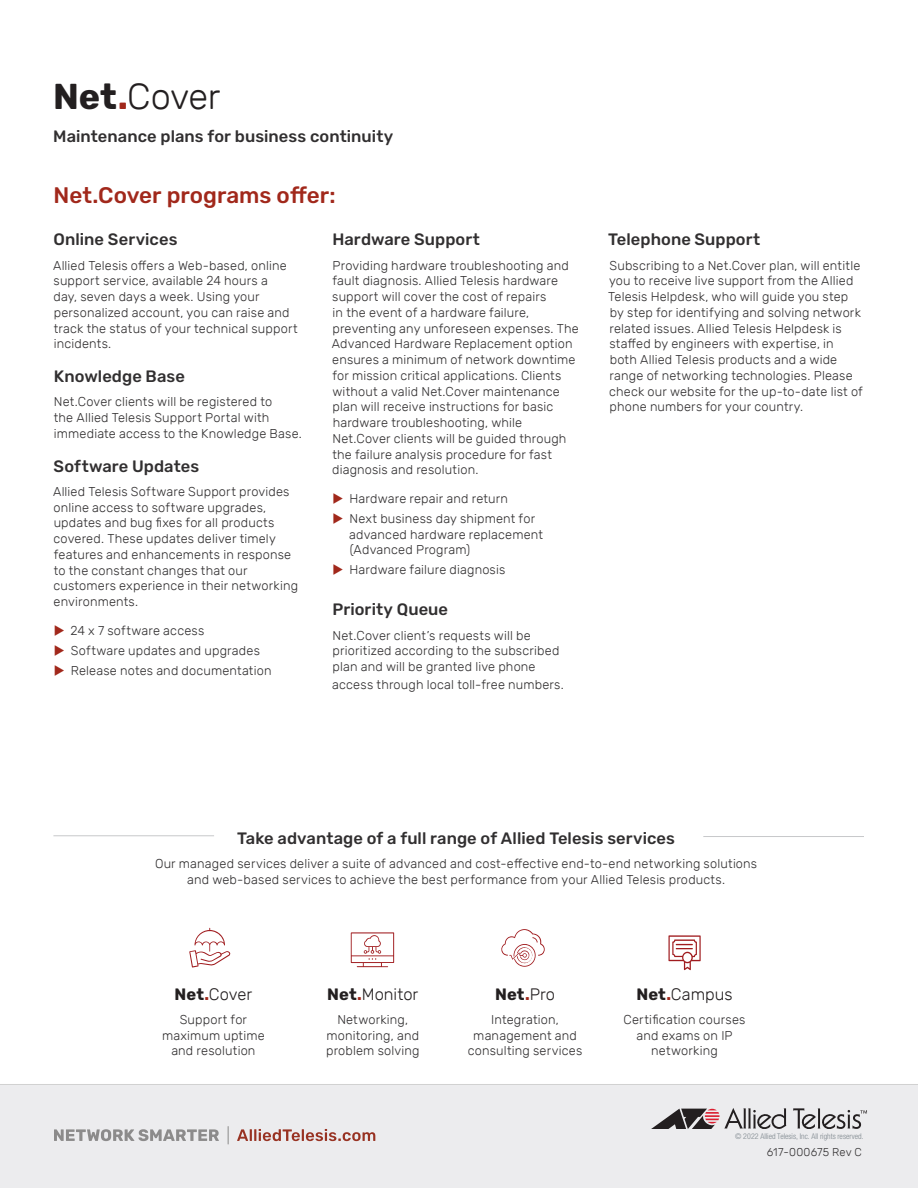
<style>
.page{position:relative;width:918px;height:1188px;background:#fff}
.page>*{position:absolute;margin:0;border:0;box-sizing:border-box;transform-origin:0 0}
.t1{font:300 36px "Rubik";letter-spacing:-.015em;color:#231f20}
.t2{font:500 22.5px "Rubik";color:#a1281b}
.t3{font:500 16.5px "Rubik";letter-spacing:.005em;color:#312f30}
.t4{font:300 16.5px "Rubik";color:#231f20}
.t5{font:700 16.5px "Rubik";color:#231f20}
.Body_Text{font:300 12.75px/15.8px "Rubik";letter-spacing:.01em;color:#312f30}
.Body_text-small{font:300 11.25px "Rubik";letter-spacing:.02em;color:#312f30}
.t6{font:300 condensed 7.8px "Helvetica Neue";letter-spacing:.005em;color:#7d868d}
.s1{font-weight:700}
.s2{font-weight:700;color:#a1281b}
.s3{color:#a1281b}
.s4{font-weight:300}
</style>
<div class="page">
<svg style="left:351px;top:932px;width:43px;height:35px"></svg>
<svg style="left:668px;top:935px;width:33px;height:35px"></svg>
<svg style="left:501px;top:929px;width:44px;height:38px"></svg>
<svg style="left:189px;top:928px;width:42px;height:40px"></svg>
<hr style="left:53px;top:835px;width:161px;height:1px;background:#c7c8ca">
<hr style="left:703px;top:836px;width:161px;height:1px;background:#c7c8ca">
<div style="left:0;top:1084px;width:918px;height:104px;background:#ececee"></div>
<svg style="left:237px;top:1129px;width:138px;height:12px;background:#cba49f"></svg>
<svg style="left:54px;top:1126px;width:175px;height:18px;background:#cac9cb"></svg>
<svg style="left:793px;top:1108px;width:74px;height:21px;background:#b5b3b5"></svg>
<svg style="left:651px;top:1108px;width:135px;height:21px;background:#9b9496"></svg>
<p class="t1" style="left:53px;top:77px;width:169px"><span class="s1">Net</span><span class="s2">.</span>Cover</p>
<p class="t3" style="left:53px;top:126px;width:341px">Maintenance plans for business continuity</p>
<p class="t2" style="left:54px;top:182px;width:284px">Net.Cover programs offer:</p>
<p class="t3" style="left:54px;top:230px;width:125px">Online Services</p>
<p class="Body_Text" style="left:53px;top:258px;width:246px">Allied Telesis offers a Web-based, online support service, available 24 hours a<br>day, seven days a week. Using your personalized account, you can raise and track the status of your technical support incidents.</p>
<p class="t3" style="left:54px;top:367px;width:133px">Knowledge Base</p>
<p class="Body_Text" style="left:54px;top:394px;width:250px">Net.Cover clients will be registered to<br>the Allied Telesis Support Portal with immediate access to the Knowledge Base.</p>
<p class="t3" style="left:54px;top:456px;width:147px">Software Updates</p>
<p class="Body_Text" style="left:53px;top:484px;width:247px">Allied Telesis Software Support provides online access to software upgrades, updates and bug fixes for all products covered. These updates deliver timely features and enhancements in response to the constant changes that our customers experience in their networking environments.</p>
<p class="Body_Text" style="left:70px;top:623px;width:136px">24 x 7 software access</p>
<p class="Body_Text" style="left:71px;top:643px;width:191px">Software updates and upgrades</p>
<p class="Body_Text" style="left:71px;top:663px;width:202px">Release notes and documentation</p>
<p class="t3" style="left:332px;top:230px;width:149px">Hardware Support</p>
<p class="Body_Text" style="left:332px;top:258px;width:249px">Providing hardware troubleshooting and fault diagnosis. Allied Telesis hardware support will cover the cost of repairs<br>in the event of a hardware failure, preventing any unforeseen expenses. The Advanced Hardware Replacement option ensures a minimum of network downtime for mission critical applications. Clients without a valid Net.Cover maintenance plan will receive instructions for basic hardware troubleshooting, while Net.Cover clients will be guided through the failure analysis procedure for fast diagnosis and resolution.</p>
<p class="Body_Text" style="left:350px;top:491px;width:160px">Hardware repair and return</p>
<p class="Body_Text" style="left:349px;top:511px;width:195px">Next business day shipment for advanced hardware replacement (Advanced Program)</p>
<p class="Body_Text" style="left:350px;top:562px;width:157px">Hardware failure diagnosis</p>
<p class="t3" style="left:332px;top:600px;width:117px">Priority Queue</p>
<p class="Body_Text" style="left:332px;top:628px;width:228px">Net.Cover client’s requests will be prioritized according to the subscribed plan and will be granted live phone</p>
<p class="Body_Text" style="left:332px;top:677px;width:233px">access through local toll-free numbers.</p>
<p class="t3" style="left:608px;top:230px;width:154px">Telephone Support</p>
<p class="Body_Text" style="left:608px;top:258px;width:256px">Subscribing to a Net.Cover plan, will entitle you to receive live support from the Allied Telesis Helpdesk, who will guide you step by step for identifying and solving network related issues. Allied Telesis Helpdesk is staffed by engineers with expertise, in both Allied Telesis products and a wide range of networking technologies. Please check our website for the up-to-date list of phone numbers for your country.</p>
<p class="t3" style="left:237px;top:828px;width:439px">Take advantage of a full range of Allied Telesis services</p>
<p class="Body_Text" style="left:155px;top:856px;width:604px;text-align:center">Our managed services deliver a suite of advanced and cost-effective end-to-end networking solutions and web-based services to achieve the best performance from your Allied Telesis products.</p>
<p class="t4" style="left:175px;top:985px;width:79px"><span class="s1">Net</span><span class="s2">.</span>Cover</p>
<p class="Body_Text" style="left:162px;top:1012px;width:104px;text-align:center">Support for maximum uptime and resolution</p>
<p class="t4" style="left:327px;top:985px;width:92px"><span class="s1">Net</span><span class="s2">.</span>Monitor</p>
<p class="Body_Text" style="left:326px;top:1012px;width:95px;text-align:center">Networking, monitoring, and problem solving</p>
<p class="t5" style="left:495px;top:984px;width:61px">Net<span class="s3">.</span><span class="s4">Pro</span></p>
<p class="Body_Text" style="left:468px;top:1012px;width:116px;text-align:center">Integration, management and consulting services</p>
<p class="t4" style="left:637px;top:985px;width:98px"><span class="s1">Net</span><span class="s2">.</span>Campus</p>
<p class="Body_Text" style="left:624px;top:1012px;width:124px;text-align:center">Certification courses and exams on IP networking</p>
<p class="t6" style="left:735px;top:1132px;width:130px">© 2022 Allied Telesis, Inc. All rights reserved.</p>
<p class="Body_text-small" style="left:767px;top:1146px;width:97px">617-000675 Rev C</p>
</div>
